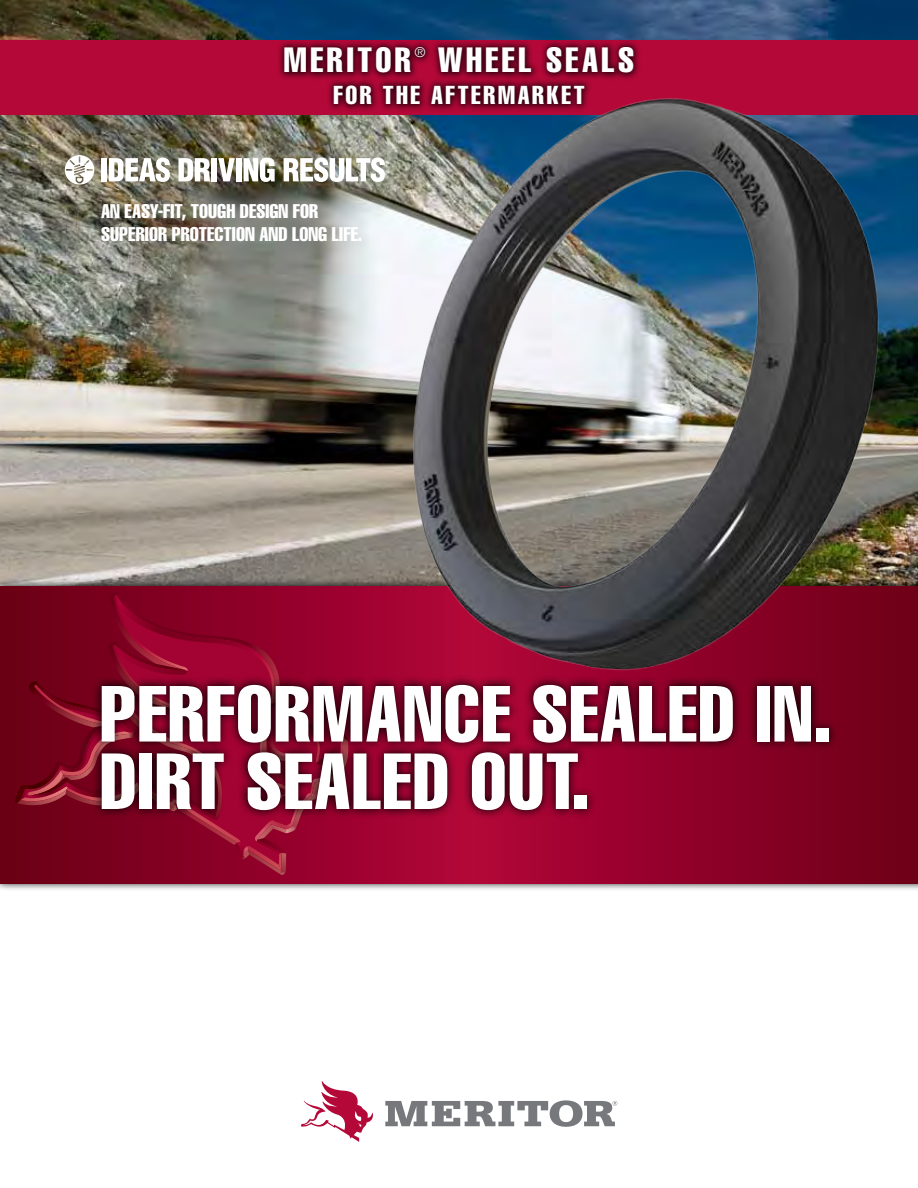
<style>
.page{position:relative;width:918px;height:1188px;background:#fff}
.page>*{position:absolute;margin:0;border:0;box-sizing:border-box;transform-origin:0 0}
.t1{font:78px/67.5px "Helvetica LT Std Comp";letter-spacing:.02em;color:#fff}
.t2{font:34.5px "Helvetica LT Std Comp";letter-spacing:.105em;color:#fff}
.t3{font:25.5px "Helvetica LT Std Comp";letter-spacing:.105em;color:#fff}
.t4{font:19.5px/22.5px "Helvetica LT Std Comp";letter-spacing:.005em;color:#fff}
.t5{font:condensed 13.05px "Helvetica LT Std";color:#fff}
</style>
<div class="page">
<img style="left:0;top:0;width:918px;height:578px">
<svg style="left:0;top:578px;width:918px;height:312px;background:#b2a2a5"></svg>
<svg style="left:0;top:586px;width:918px;height:297px;background:#8a0125"></svg>
<svg style="left:14px;top:593px;width:340px;height:283px;background:#840423"></svg>
<svg style="left:92px;top:675px;width:747px;height:144px;background:#5c021b"></svg>
<div style="left:0;top:40px;width:918px;height:75px;background:#b30838"></div>
<div style="left:276px;top:39px;width:365px;height:73px;background:#000;opacity:.75"></div>
<svg style="left:301px;top:1081px;width:72px;height:61px"></svg>
<svg style="left:385px;top:1100px;width:232px;height:27px"></svg>
<svg style="left:65px;top:155px;width:29px;height:30px"></svg>
<div style="left:101px;top:158px;width:6px;height:23px;background:#fff"></div>
<svg style="left:109px;top:158px;width:61px;height:24px"></svg>
<svg style="left:178px;top:158px;width:32px;height:23px"></svg>
<div style="left:212px;top:158px;width:5px;height:23px;background:#fff"></div>
<svg style="left:218px;top:158px;width:17px;height:23px"></svg>
<div style="left:236px;top:158px;width:5px;height:23px;background:#fff"></div>
<svg style="left:244px;top:158px;width:31px;height:24px"></svg>
<svg style="left:284px;top:158px;width:8px;height:24px"></svg>
<img style="left:292px;top:68px;width:626px;height:626px">
<h2 class="t2" style="left:284px;top:38px;width:128px">MERITOR</h2>
<p class="t5" style="left:415px;top:44px;width:12px">®</p>
<h2 class="t2" style="left:438px;top:38px;width:196px">WHEEL SEALS</h2>
<h3 class="t3" style="left:333px;top:79px;width:253px">FOR THE AFTERMARKET</h3>
<p class="t4" style="left:101px;top:200px;width:263px">AN EASY-FIT, TOUGH DESI GN FOR<br>SUPERIOR PROTECTION AND LONG LIFE.</p>
<h1 class="t1" style="left:100px;top:679px;width:733px">PERFORMANCE SEALED IN.<br>DIRT SEALED OUT.</h1>
</div>
